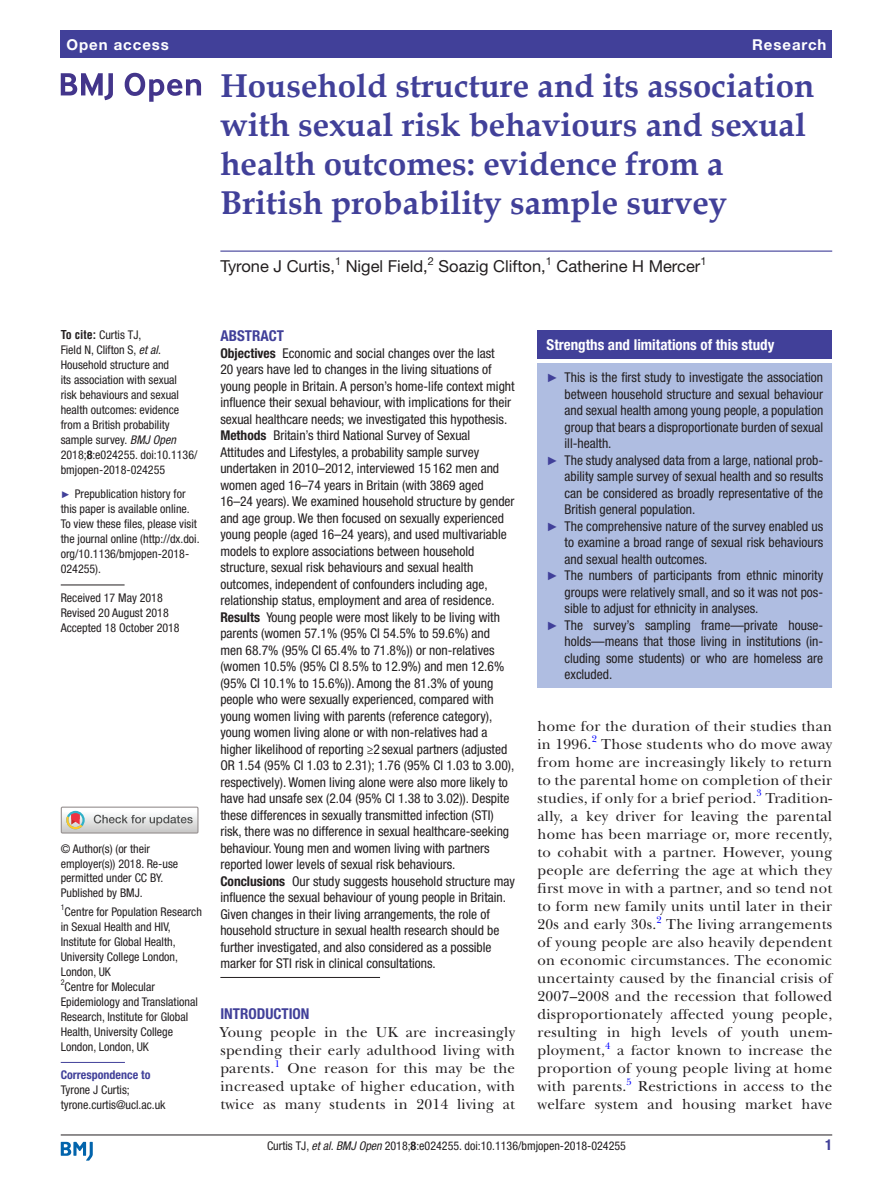
<style>
.page{position:relative;width:893px;height:1191px;background:#fff}
.page>*{position:absolute;margin:0;border:0;box-sizing:border-box;transform-origin:0 0}
.t1{font:700 33px/39px "Book Antiqua";color:#414099}
.t2{font:16.5px "Helvetica Neue LT Std";color:#231f20}
.t3{font:15px/18px "New Baskerville";letter-spacing:.015em;color:#231f20;text-align:justify}
.t4{font:700 condensed 15px "Helvetica Neue LT Std";color:#fff}
.t5{font:700 condensed 15px "Helvetica Neue LT Std";color:#414099}
.t6{font:700 15px "Helvetica Neue LT Std";letter-spacing:.065em;color:#fff}
.t7{font:condensed 13.5px/16.5px "Helvetica Neue LT Std";color:#231f20}
.t8{font:condensed 12px/15px "Helvetica Neue LT Std";color:#231f20}
.t9{font:700 condensed 12px "Helvetica Neue LT Std";color:#414099}
.t10{font:10.95px "Helvetica Neue LT Std";color:#231f20}
.t11{font:9.9px "New Baskerville";color:#00f}
.t12{font:condensed 7.95px "Helvetica Neue LT Std";color:#231f20}
.s1{font-family:"Helvetica LT Std";font-weight:700}
.s2{font-style:italic}
.s3{font-weight:700}
.s4{font-family:"Arial";font-stretch:normal;font-size:9.75px;color:#414099}
.s5{font-family:"Arial";font-stretch:normal;font-size:12px;color:#414099}
</style>
<div class="page">
<hr style="left:61px;top:1134px;width:771px;height:1px;background:#231f20">
<svg style="left:61px;top:1141px;width:32px;height:19px"></svg>
<div style="left:61px;top:31px;width:771px;height:27px;background:#414099"></div>
<hr style="left:220px;top:250px;width:612px;height:2px;background:#414099">
<hr style="left:61px;top:584px;width:64px;height:1px;background:#231f20">
<hr style="left:61px;top:1062px;width:64px;height:1px;background:#414099">
<svg style="left:61px;top:73px;width:52px;height:27px"></svg>
<svg style="left:125px;top:73px;width:76px;height:29px"></svg>
<div style="left:61px;top:806px;width:138px;height:27px;border:1px solid #969090"></div>
<svg style="left:61px;top:807px;width:137px;height:26px"></svg>
<hr style="left:220px;top:977px;width:160px;height:1px;background:#231f20">
<div style="left:538px;top:331px;width:294px;height:28px;background:#414099"></div>
<div style="left:538px;top:363px;width:294px;height:325px;background:#afbde1"></div>
<p class="t6" style="left:66px;top:35px;width:104px">Open access</p>
<p class="t6" style="left:752px;top:35px;width:76px">Research</p>
<h1 class="t1" style="left:220px;top:66px;width:595px">Household structure and its association with sexual risk behaviours and sexual health outcomes: evidence from a British probability sample survey</h1>
<p class="t2" style="left:220px;top:257px;width:116px">Tyrone J Curtis,</p>
<p class="t10" style="left:335px;top:254px;width:8px">1</p>
<p class="t2" style="left:346px;top:257px;width:84px">Nigel Field,</p>
<p class="t10" style="left:428px;top:254px;width:8px">2</p>
<p class="t2" style="left:439px;top:257px;width:109px">Soazig Clifton,</p>
<p class="t10" style="left:546px;top:254px;width:8px">1</p>
<p class="t2" style="left:556px;top:257px;width:145px">Catherine H Mercer</p>
<p class="t10" style="left:700px;top:254px;width:8px">1</p>
<p class="t8" style="left:61px;top:327px;width:138px"><span class="s1">To cite:</span> Curtis TJ,<br>Field N, Clifton S, <span class="s2">et al</span>.<br>Household structure and<br>its association with sexual<br>risk behaviours and sexual health outcomes: evidence from a British probability sample survey. <span class="s2">BMJ Open<br></span>2018;<span class="s3">8</span>:e024255. doi:10.1136/ bmjopen-2018-024255</p>
<p class="t8" style="left:61px;top:486px;width:140px"><span class="s4">►</span> Prepublication history for this paper is available online.<br>To view these files, please visit the journal online (http://dx.doi. org/10.1136/bmjopen-2018-<br>024255).</p>
<p class="t8" style="left:61px;top:590px;width:120px">Received 17 May 2018<br>Revised 20 August 2018<br>Accepted 18 October 2018</p>
<p class="t8" style="left:61px;top:842px;width:119px;line-height:14.4px">© Author(s) (or their employer(s)) 2018. Re-use permitted under CC BY.<br>Published by BMJ.</p>
<p class="t12" style="left:61px;top:903px;width:5px">1</p>
<p class="t8" style="left:61px;top:904px;width:143px;text-indent:4px">Centre for Population Research in Sexual Health and HIV,<br>Institute for Global Health,<br>University College London,<br>London, UK</p>
<p class="t12" style="left:61px;top:978px;width:5px">2</p>
<p class="t8" style="left:61px;top:979px;width:139px;text-indent:4px">Centre for Molecular<br>Epidemiology and Translational<br>Research, Institute for Global<br>Health, University College<br>London, London, UK</p>
<p class="t9" style="left:61px;top:1067px;width:91px">Correspondence to</p>
<p class="t8" style="left:61px;top:1082px;width:106px">Tyrone J Curtis; tyrone.curtis@ucl.ac.uk</p>
<p class="t5" style="left:220px;top:327px;width:65px">Abstract</p>
<p class="t7" style="left:220px;top:345px;width:296px"><span class="s3">Objectives</span> Economic and social changes over the last<br>20 years have led to changes in the living situations of young people in Britain. A person’s home-life context might influence their sexual behaviour, with implications for their sexual healthcare needs; we investigated this hypothesis.<br><span class="s3">Methods</span> Britain’s third National Survey of Sexual Attitudes and Lifestyles, a probability sample survey undertaken in 2010–2012, interviewed 15 162 men and women aged 16–74 years in Britain (with 3869 aged 16–24 years). We examined household structure by gender and age group. We then focused on sexually experienced young people (aged 16–24 years), and used multivariable models to explore associations between household structure, sexual risk behaviours and sexual health outcomes, independent of confounders including age, relationship status, employment and area of residence.<br><span class="s3">Results</span> Young people were most likely to be living with parents (women 57.1% (95% CI 54.5% to 59.6%) and men 68.7% (95% CI 65.4% to 71.8%)) or non-relatives (women 10.5% (95% CI 8.5% to 12.9%) and men 12.6% (95% CI 10.1% to 15.6%)). Among the 81.3% of young people who were sexually experienced, compared with young women living with parents (reference category), young women living alone or with non-relatives had a higher likelihood of reporting ≥2 sexual partners (adjusted OR 1.54 (95% CI 1.03 to 2.31); 1.76 (95% CI 1.03 to 3.00), respectively). Women living alone were also more likely to have had unsafe sex (2.04 (95% CI 1.38 to 3.02)). Despite these differences in sexually transmitted infection (STI) risk, there was no difference in sexual healthcare-seeking behaviour. Young men and women living with partners reported lower levels of sexual risk behaviours.<br><span class="s3">Conclusions</span> Our study suggests household structure may influence the sexual behaviour of young people in Britain.<br>Given changes in their living arrangements, the role of household structure in sexual health research should be further investigated, and also considered as a possible marker for STI risk in clinical consultations.</p>
<p class="t5" style="left:220px;top:1005px;width:91px">Introduction</p>
<p class="t3" style="left:220px;top:1023px;width:296px">Young people in the UK are increasingly spending their early adulthood living with parents.</p>
<p class="t11" style="left:275px;top:1057px;width:7px">1</p>
<p class="t3" style="left:220px;top:1059px;width:296px;text-indent:67px">One reason for this may be the increased uptake of higher education, with twice as many students in 2014 living at</p>
<p class="t4" style="left:547px;top:336px;width:229px">Strengths and limitations of this study</p>
<p class="t7" style="left:547px;top:369px;width:278px"><span class="s5">►</span> This is the first study to investigate the association</p>
<p class="t7" style="left:565px;top:385px;width:260px">between household structure and sexual behaviour</p>
<p class="t7" style="left:565px;top:402px;width:260px">and sexual health among young people, a population</p>
<p class="t7" style="left:565px;top:418px;width:260px">group that bears a disproportionate burden of sexual</p>
<p class="t7" style="left:565px;top:435px;width:48px">ill-health.</p>
<p class="t7" style="left:547px;top:451px;width:278px"><span class="s5">►</span> The study analysed data from a large, national prob-</p>
<p class="t7" style="left:565px;top:468px;width:260px">ability sample survey of sexual health and so results</p>
<p class="t7" style="left:565px;top:484px;width:260px">can be considered as broadly representative of the</p>
<p class="t7" style="left:565px;top:501px;width:132px">British general population.</p>
<p class="t7" style="left:547px;top:517px;width:278px"><span class="s5">►</span> The comprehensive nature of the survey enabled us</p>
<p class="t7" style="left:565px;top:534px;width:260px">to examine a broad range of sexual risk behaviours</p>
<p class="t7" style="left:565px;top:550px;width:144px">and sexual health outcomes.</p>
<p class="t7" style="left:547px;top:567px;width:278px"><span class="s5">►</span> The numbers of participants from ethnic minority</p>
<p class="t7" style="left:565px;top:583px;width:260px">groups were relatively small, and so it was not pos-</p>
<p class="t7" style="left:565px;top:600px;width:195px">sible to adjust for ethnicity in analyses.</p>
<p class="t7" style="left:547px;top:616px;width:278px"><span class="s5">►</span> The survey’s sampling frame—private house-</p>
<p class="t7" style="left:565px;top:633px;width:260px">holds—means that those living in institutions (in-</p>
<p class="t7" style="left:565px;top:649px;width:260px">cluding some students) or who are homeless are</p>
<p class="t7" style="left:565px;top:666px;width:49px">excluded.</p>
<p class="t3" style="left:538px;top:717px;width:296px">home for the duration of their studies than in 1996.<sup>2</sup> Those students who do move away from home are increasingly likely to return to the parental home on completion of their studies, if only for a brief period.</p>
<p class="t11" style="left:756px;top:787px;width:7px">3</p>
<p class="t3" style="left:538px;top:789px;width:296px;text-indent:228px">Tradition&shy;ally, a key driver for leaving the parental home has been marriage or, more recently, to cohabit with a partner. However, young people are deferring the age at which they first move in with a partner, and so tend not to form new family units until later in their 20s and early 30s.</p>
<p class="t11" style="left:656px;top:913px;width:7px">2</p>
<p class="t3" style="left:538px;top:915px;width:296px;text-indent:129px">The living arrangements of young people are also heavily dependent on economic circumstances. The economic uncertainty caused by the financial crisis of 2007–2008 and the recession that followed disproportionately affected young people, resulting in high levels of youth unem&shy;ployment,<sup>4</sup> a factor known to increase the proportion of young people living at home with parents.</p>
<p class="t11" style="left:627px;top:1075px;width:7px">5</p>
<p class="t3" style="left:538px;top:1077px;width:296px;text-align:right">Restrictions in access to the<br>welfare system and housing market have</p>
<p class="t8" style="left:267px;top:1137px;width:360px">Curtis TJ, <span class="s2">et al</span>. <span class="s2">BMJ Open</span> 2018;<span class="s3">8</span>:e024255. doi:10.1136/bmjopen-2018-024255</p>
<p class="t5" style="left:825px;top:1135px;width:9px">1</p>
</div>
